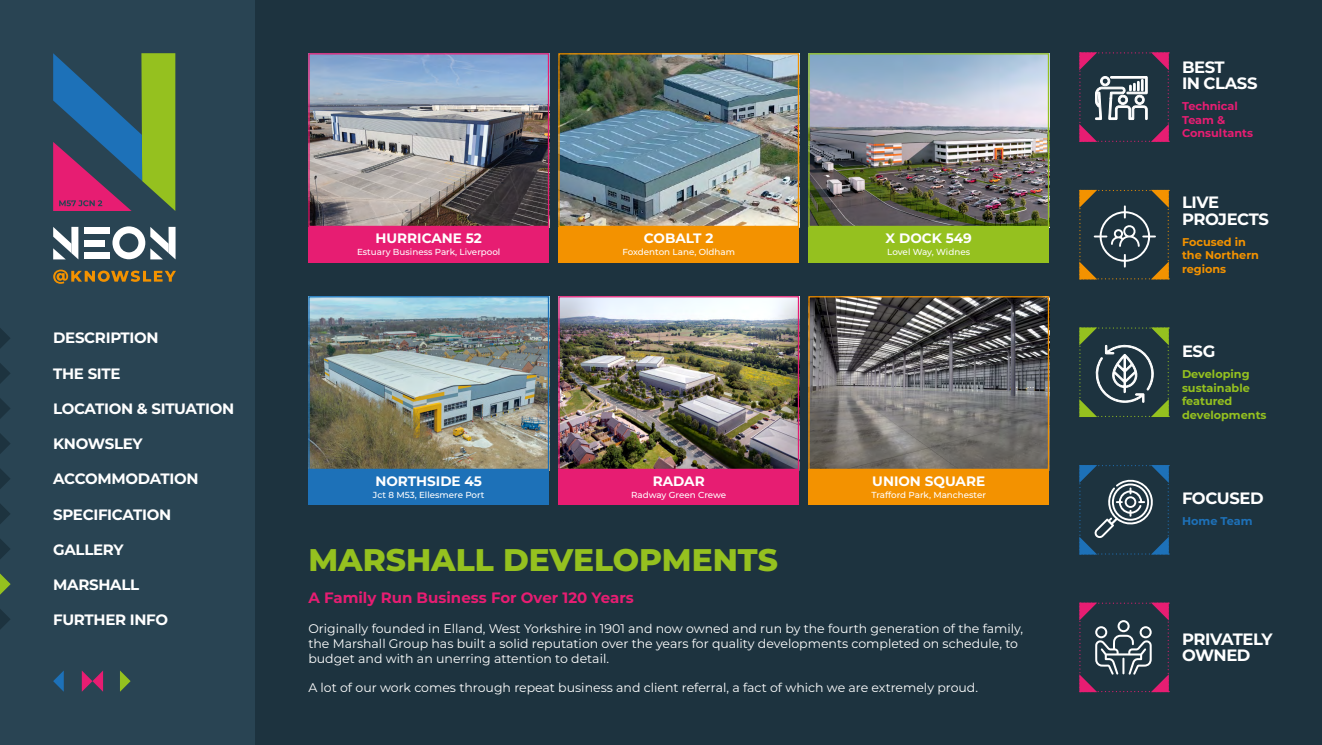
<style>
.page{position:relative;width:1322px;height:745px;background:#fff}
.page>*{position:absolute;margin:0;border:0;box-sizing:border-box;transform-origin:0 0}
.t1{font:800 31.25px "Montserrat";color:#95c11f}
.t2{font:700 16.38px/16.4px "Montserrat";letter-spacing:-.025em;color:#fff}
.t3{font:700 15px "Montserrat";letter-spacing:-.02em;color:#fff}
.t4{font:700 15px "Montserrat";color:#e71d72}
.t5{font:700 13.62px "Montserrat";color:#fff}
.t6{font:12.5px/15px "Montserrat";color:#fff}
.t7{font:700 11.25px/13.8px "Montserrat";color:#95c11f}
.t8{font:700 11.25px/13.8px "Montserrat";color:#f39200}
.t9{font:700 11.25px/13.8px "Montserrat";color:#e71d72}
.t10{font:700 11.25px "Montserrat";color:#1d71b8}
.t11{font:500 8.75px "Montserrat";color:#fff}
</style>
<div class="page">
<div style="left:0;top:0;width:1322px;height:744px;background:#294453"></div>
<svg style="left:53px;top:227px;width:25px;height:32px"></svg>
<svg style="left:112px;top:226px;width:64px;height:33px"></svg>
<div style="left:84px;top:227px;width:25px;height:6px;background:#fff"></div>
<div style="left:84px;top:252px;width:25px;height:7px;background:#fff"></div>
<div style="left:84px;top:239px;width:20px;height:7px;background:#fff"></div>
<svg style="left:53px;top:53px;width:122px;height:158px"></svg>
<svg style="left:53px;top:269px;width:123px;height:14px"></svg>
<svg style="left:82px;top:670px;width:21px;height:21px"></svg>
<svg style="left:120px;top:670px;width:11px;height:21px"></svg>
<svg style="left:53px;top:670px;width:11px;height:21px"></svg>
<div style="left:255px;top:0;width:1067px;height:744px;background:#1d333f"></div>
<img style="left:310px;top:55px;width:237px;height:170px">
<div style="left:308px;top:53px;width:241px;height:174px;border:1px solid #e71d72"></div>
<img style="left:310px;top:298px;width:237px;height:169px">
<div style="left:308px;top:296px;width:241px;height:173px;border:1px solid #1d71b8"></div>
<img style="left:560px;top:55px;width:237px;height:170px">
<div style="left:558px;top:53px;width:241px;height:174px;border:1px solid #f39200"></div>
<img style="left:810px;top:55px;width:237px;height:170px">
<div style="left:808px;top:53px;width:241px;height:174px;border:1px solid #95c11f"></div>
<img style="left:560px;top:298px;width:237px;height:169px">
<div style="left:558px;top:296px;width:241px;height:173px;border:1px solid #e71d72"></div>
<img style="left:810px;top:298px;width:237px;height:169px">
<div style="left:808px;top:296px;width:241px;height:173px;border:1px solid #f39200"></div>
<div style="left:308px;top:227px;width:241px;height:35px;background:#e71d72"></div>
<div style="left:308px;top:469px;width:241px;height:36px;background:#1d71b8"></div>
<div style="left:558px;top:227px;width:241px;height:35px;background:#f39200"></div>
<div style="left:558px;top:469px;width:241px;height:36px;background:#e71d72"></div>
<div style="left:808px;top:227px;width:241px;height:35px;background:#95c11f"></div>
<div style="left:808px;top:469px;width:241px;height:36px;background:#f39200"></div>
<svg style="left:0;top:328px;width:10px;height:20px"></svg>
<svg style="left:0;top:363px;width:10px;height:21px"></svg>
<svg style="left:0;top:398px;width:10px;height:21px"></svg>
<svg style="left:0;top:433px;width:10px;height:21px"></svg>
<svg style="left:0;top:469px;width:10px;height:20px"></svg>
<svg style="left:0;top:504px;width:10px;height:20px"></svg>
<svg style="left:0;top:539px;width:10px;height:20px"></svg>
<svg style="left:0;top:573px;width:11px;height:21px"></svg>
<svg style="left:0;top:609px;width:10px;height:20px"></svg>
<svg style="left:1079px;top:52px;width:90px;height:90px"></svg>
<svg style="left:1079px;top:190px;width:90px;height:89px"></svg>
<svg style="left:1079px;top:327px;width:90px;height:90px"></svg>
<svg style="left:1079px;top:465px;width:90px;height:89px"></svg>
<svg style="left:1079px;top:602px;width:90px;height:89px"></svg>
<p class="t3" style="left:53px;top:327px;width:107px">DESCRIPTION</p>
<p class="t3" style="left:53px;top:362px;width:69px">THE SITE</p>
<p class="t3" style="left:53px;top:397px;width:183px">LOCATION &amp; SITUATION</p>
<p class="t3" style="left:53px;top:432px;width:91px">KNOWSLEY</p>
<p class="t3" style="left:53px;top:468px;width:147px">ACCOMMODATION</p>
<p class="t3" style="left:53px;top:503px;width:119px">SPECIFICATION</p>
<p class="t3" style="left:53px;top:538px;width:72px">GALLERY</p>
<p class="t3" style="left:53px;top:573px;width:88px">MARSHALL</p>
<p class="t3" style="left:53px;top:609px;width:116px">FURTHER INFO</p>
<p class="t5" style="left:375px;top:228px;width:108px">HURRICANE 52</p>
<p class="t11" style="left:357px;top:245px;width:145px">Estuary Business Park, Liverpool</p>
<p class="t5" style="left:375px;top:471px;width:108px">NORTHSIDE 45</p>
<p class="t11" style="left:373px;top:488px;width:113px">Jct 8 M53, Ellesmere Port</p>
<p class="t5" style="left:644px;top:228px;width:71px">COBALT 2</p>
<p class="t11" style="left:622px;top:245px;width:114px">Foxdenton Lane, Oldham</p>
<p class="t5" style="left:653px;top:471px;width:54px">RADAR</p>
<p class="t11" style="left:631px;top:488px;width:97px">Radway Green Crewe</p>
<p class="t5" style="left:885px;top:228px;width:88px">X DOCK 549</p>
<p class="t11" style="left:887px;top:245px;width:84px">Lovel Way, Widnes</p>
<p class="t5" style="left:872px;top:471px;width:114px">UNION SQUARE</p>
<p class="t11" style="left:871px;top:488px;width:116px">Trafford Park, Manchester</p>
<h1 class="t1" style="left:308px;top:537px;width:471px">MARSHALL DEVELOPMENTS</h1>
<p class="t4" style="left:308px;top:587px;width:327px">A Family Run Business For Over 120 Years</p>
<p class="t6" style="left:308px;top:619px;width:716px">Originally founded in Elland, West Yorkshire in 1901 and now owned and run by the fourth generation of the family, the Marshall Group has built a solid reputation over the years for quality developments completed on schedule, to budget and with an unerring attention to detail.</p>
<p class="t6" style="left:308px;top:679px;width:671px">A lot of our work comes through repeat business and client referral, a fact of which we are extremely proud.</p>
<h2 class="t2" style="left:1182px;top:58px;width:77px">BEST<br>IN CLASS</h2>
<p class="t9" style="left:1182px;top:98px;width:73px">Technical<br>Team &amp;<br>Consultants</p>
<h2 class="t2" style="left:1182px;top:193px;width:88px">LIVE<br>PROJECTS</h2>
<p class="t8" style="left:1182px;top:234px;width:78px">Focused in the Northern regions</p>
<h2 class="t2" style="left:1182px;top:342px;width:35px">ESG</h2>
<p class="t7" style="left:1182px;top:366px;width:86px">Developing sustainable featured developments</p>
<h2 class="t2" style="left:1182px;top:488px;width:83px">FOCUSED</h2>
<p class="t10" style="left:1182px;top:512px;width:72px">Home Team</p>
<h2 class="t2" style="left:1182px;top:629px;width:92px">PRIVATELY<br>OWNED</h2>
</div>
